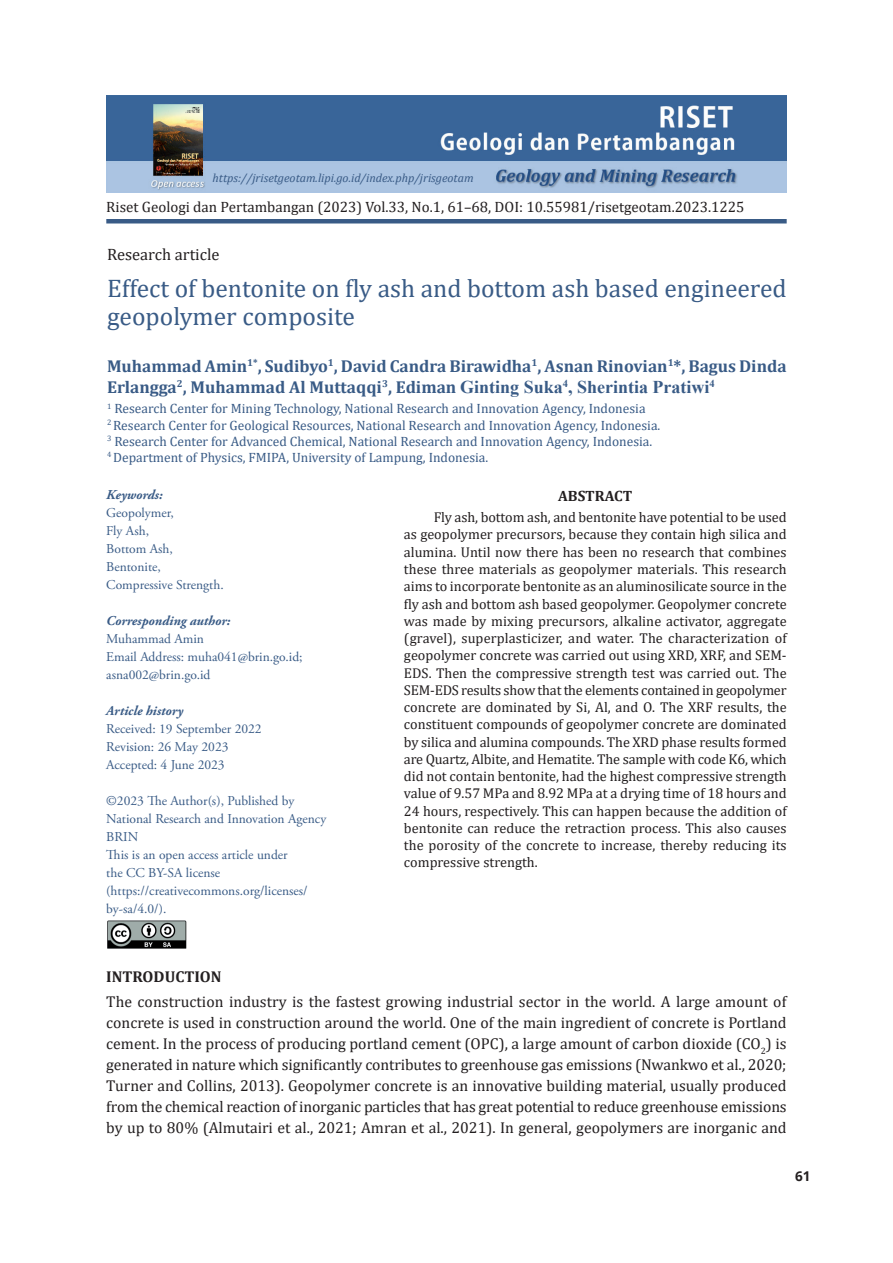
<style>
.page{position:relative;width:893px;height:1263px;background:#fff}
.page>*{position:absolute;margin:0;border:0;box-sizing:border-box;transform-origin:0 0}
.t1{font:25.5px/28.5px "Cambria";color:#395b86}
.t2{font:700 17.25px/21px "Cambria";color:#395b86}
.t3{font:16.5px "Cambria";color:#231f20}
.t4{font:15.75px/21px "Cambria";color:#231f20;text-align:justify}
.t5{font:700 15.75px "Cambria";color:#231f20}
.t6{font:15px "Cambria";color:#231f20}
.t7{font:700 15px "Cambria";color:#231f20}
.t8{font:14.25px/17.2px "Cambria";color:#231f20;text-align:justify}
.t9{font:13.5px/18px "Adobe Garamond Pro";color:#395b86}
.t10{font:13.5px/16.2px "Cambria";color:#395b86}
.t11{font:italic 700 13.5px "Adobe Garamond Pro";color:#395b86}
.t12{font:700 13.5px "Open Sans";color:#231f20}
.t13{font:italic 12px "Cambria";color:#395b86}
.s1{font-family:"Times New Roman";font-size:18px}
</style>
<div class="page">
<img style="left:106px;top:96px;width:681px;height:96px">
<hr style="left:106px;top:219px;width:681px;height:4px;background:#395b86">
<img style="left:107px;top:921px;width:80px;height:28px">
<p class="t13" style="left:213px;top:170px;width:262px">https://jrisetgeotam.lipi.go.id/index.php/jrisgeotam</p>
<p class="t6" style="left:106px;top:198px;width:639px">Riset Geologi dan Pertambangan (2023) Vol.33, No.1, 61–68, DOI: 10.55981/risetgeotam.2023.1225</p>
<p class="t3" style="left:107px;top:245px;width:114px">Research article</p>
<h1 class="t1" style="left:107px;top:274px;width:681px">Effect of bentonite on fly ash and bottom ash based engineered geopolymer composite</h1>
<p class="t2" style="left:107px;top:355px;width:681px">Muhammad Amin<sup>1*</sup>, Sudibyo<sup>1</sup>, David Candra Birawidha<sup>1</sup>, Asnan Rinovian<sup>1</sup>*, Bagus Dinda<br>Erlangga<sup>2</sup>, Muhammad Al Muttaqqi<sup>3</sup>, Ediman <span class="s1">Ginting Suka</span><sup>4</sup><span class="s1">, Sherintia Pratiwi</span><sup>4</sup></p>
<p class="t10" style="left:107px;top:401px;width:555px"><sup>1</sup> Research Center for Mining Technology, National Research and Innovation Agency, Indonesia<br><sup>2</sup> Research Center for Geological Resources, National Research and Innovation Agency, Indonesia.<br><sup>3</sup> Research Center for Advanced Chemical, National Research and Innovation Agency, Indonesia.<br><sup>4</sup> Department of Physics, FMIPA, University of Lampung, Indonesia.</p>
<p class="t7" style="left:558px;top:485px;width:76px">ABSTRACT</p>
<p class="t8" style="left:404px;top:509px;width:384px;text-indent:30px">Fly ash, bottom ash, and bentonite have potential to be used as geopolymer precursors, because they contain high silica and alumina. Until now there has been no research that combines these three materials as geopolymer materials. This research aims to incorporate bentonite as an aluminosilicate source in the fly ash and bottom ash based geopolymer. Geopolymer concrete was made by mixing precursors, alkaline activator, aggregate (gravel), superplasticizer, and water. The characterization of geopolymer concrete was carried out using XRD, XRF, and SEM-EDS. Then the compressive strength test was carried out. The SEM-EDS results show that the elements contained in geopolymer concrete are dominated by Si, Al, and O. The XRF results, the constituent compounds of geopolymer concrete are dominated by silica and alumina compounds. The XRD phase results formed are Quartz, Albite, and Hematite. The sample with code K6, which did not contain bentonite, had the highest compressive strength value of 9.57 MPa and 8.92 MPa at a drying time of 18 hours and 24 hours, respectively. This can happen because the addition of bentonite can reduce the retraction process. This also causes the porosity of the concrete to increase, thereby reducing its compressive strength.</p>
<p class="t11" style="left:106px;top:487px;width:58px">Keywords:</p>
<p class="t9" style="left:106px;top:504px;width:119px">Geopolymer,<br>Fly Ash,<br>Bottom Ash,<br>Bentonite,<br>Compressive Strength.</p>
<p class="t11" style="left:106px;top:613px;width:125px">Corresponding author:</p>
<p class="t9" style="left:106px;top:630px;width:198px">Muhammad Amin<br>Email Address: muha041@brin.go.id; asna002@brin.go.id</p>
<p class="t11" style="left:106px;top:703px;width:78px">Article history</p>
<p class="t9" style="left:106px;top:720px;width:157px">Received: 19 September 2022<br>Revision: 26 May 2023<br>Accepted: 4 June 2023</p>
<p class="t9" style="left:106px;top:792px;width:221px">©2023 The Author(s), Published by<br>National Research and Innovation Agency<br>BRIN<br>This is an open access article under<br>the CC BY-SA license (https://creativecommons.org/licenses/ by-sa/4.0/).</p>
<p class="t5" style="left:106px;top:965px;width:117px">INTRODUCTION</p>
<p class="t4" style="left:106px;top:991px;width:682px">The construction industry is the fastest growing industrial sector in the world. A large amount of concrete is used in construction around the world. One of the main ingredient of concrete is Portland cement. In the process of producing portland cement (OPC), a large amount of carbon dioxide (CO<sub>2</sub>) is generated in nature which significantly contributes to greenhouse gas emissions (Nwankwo et al., 2020; Turner and Collins, 2013). Geopolymer concrete is an innovative building material, usually produced from the chemical reaction of inorganic particles that has great potential to reduce greenhouse emissions by up to 80% (Almutairi et al., 2021; Amran et al., 2021). In general, geopolymers are inorganic and</p>
<p class="t12" style="left:795px;top:1166px;width:17px">61</p>
</div>
